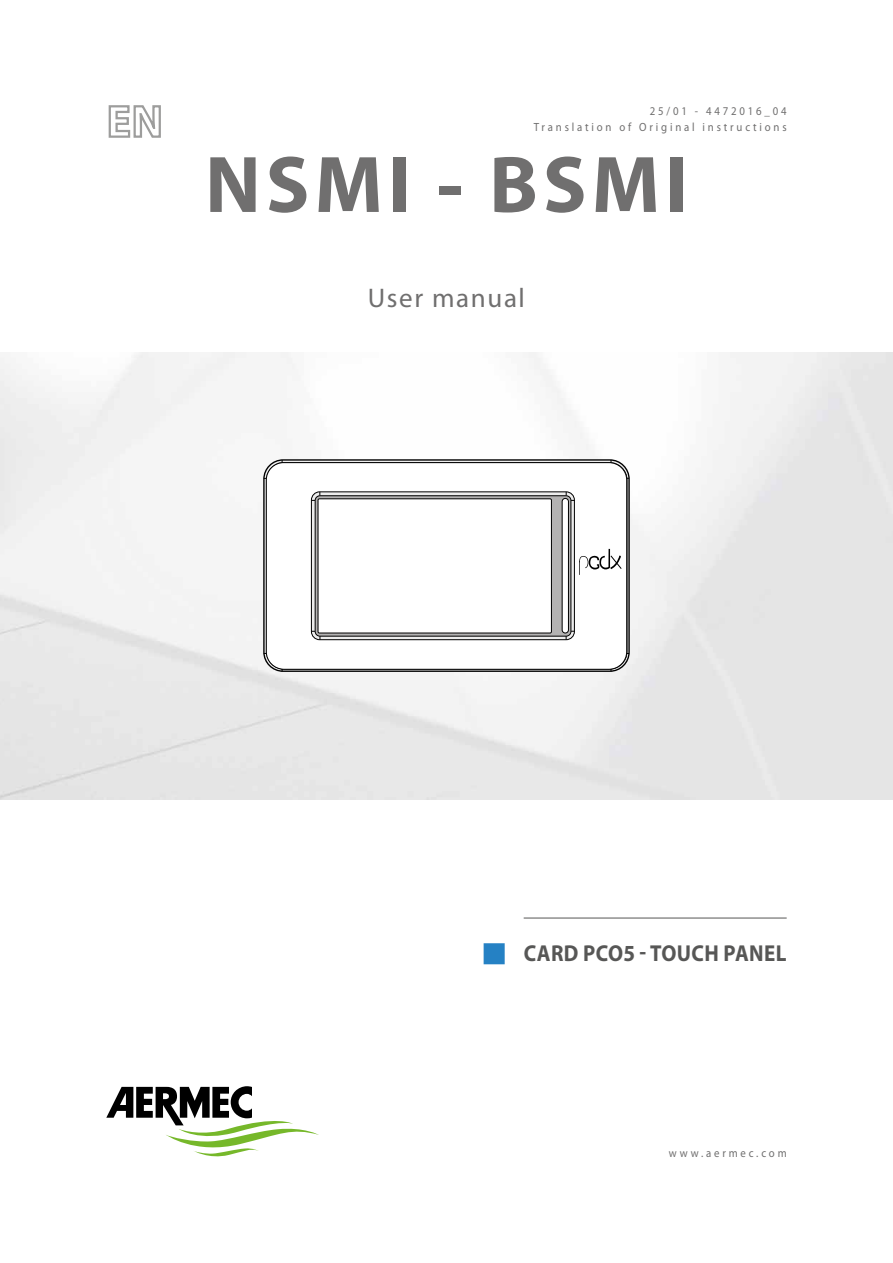
<style>
.page{position:relative;width:893px;height:1263px;background:#fff}
.page>*{position:absolute;margin:0;border:0;box-sizing:border-box;transform-origin:0 0}
.t1{font:700 81px "Myriad Pro";letter-spacing:.06em;color:#706f6f}
.t2{font:27px "Myriad Pro";letter-spacing:.06em;color:#706f6f}
.t3{font:700 23.1px "Myriad Pro";letter-spacing:.02em;color:#575756;scale:.91 1}
.t4{font:11.85px "Myriad Pro";letter-spacing:.26em;color:#706f6f;scale:.91 1}
</style>
<div class="page">
<img style="left:0;top:353px;width:893px;height:446px">
<svg style="left:108px;top:105px;width:53px;height:33px"></svg>
<div style="left:263px;top:459px;width:367px;height:213px;border:1px solid #000;border-radius:19px"></div>
<div style="left:266px;top:462px;width:361px;height:207px;background:#fff;border-radius:18px"></div>
<div style="left:266px;top:462px;width:361px;height:208px;border:1px solid #000;border-radius:18px"></div>
<svg style="left:311px;top:492px;width:263px;height:148px;background:#c1c1c1"></svg>
<div style="left:311px;top:491px;width:264px;height:149px;border:1px solid #000;border-radius:8px"></div>
<svg style="left:315px;top:496px;width:256px;height:140px;background:#9e9d9d"></svg>
<div style="left:315px;top:495px;width:256px;height:141px;border:1px solid #000;border-radius:5px"></div>
<div style="left:318px;top:499px;width:233px;height:134px;background:#fff"></div>
<div style="left:318px;top:498px;width:234px;height:135px;border:1px solid #000"></div>
<svg style="left:311px;top:492px;width:9px;height:9px"></svg>
<svg style="left:566px;top:492px;width:9px;height:9px"></svg>
<svg style="left:566px;top:631px;width:9px;height:9px"></svg>
<svg style="left:311px;top:631px;width:10px;height:9px"></svg>
<div style="left:562px;top:498px;width:6px;height:135px;background:#fff;border-radius:3px"></div>
<div style="left:562px;top:498px;width:7px;height:135px;border:1px solid #000;border-radius:3px"></div>
<svg style="left:579px;top:549px;width:43px;height:26px"></svg>
<svg style="left:106px;top:1086px;width:213px;height:70px"></svg>
<hr style="left:524px;top:918px;width:263px;height:1px;background:#575756">
<p class="t4" style="left:650px;top:104px;width:152px">25/01 - 4472016_04</p>
<p class="t4" style="left:534px;top:120px;width:279px">Translation of Original instructions</p>
<h1 class="t1" style="left:205px;top:132px;width:484px">NSMI - BSMI</h1>
<h2 class="t2" style="left:368px;top:281px;width:159px">User manual</h2>
<h3 class="t3" style="left:524px;top:938px;width:290px">CARD PCO5 - TOUCH PANEL</h3>
<p class="t4" style="left:669px;top:1145px;width:131px">www.aermec.com</p>
</div>
